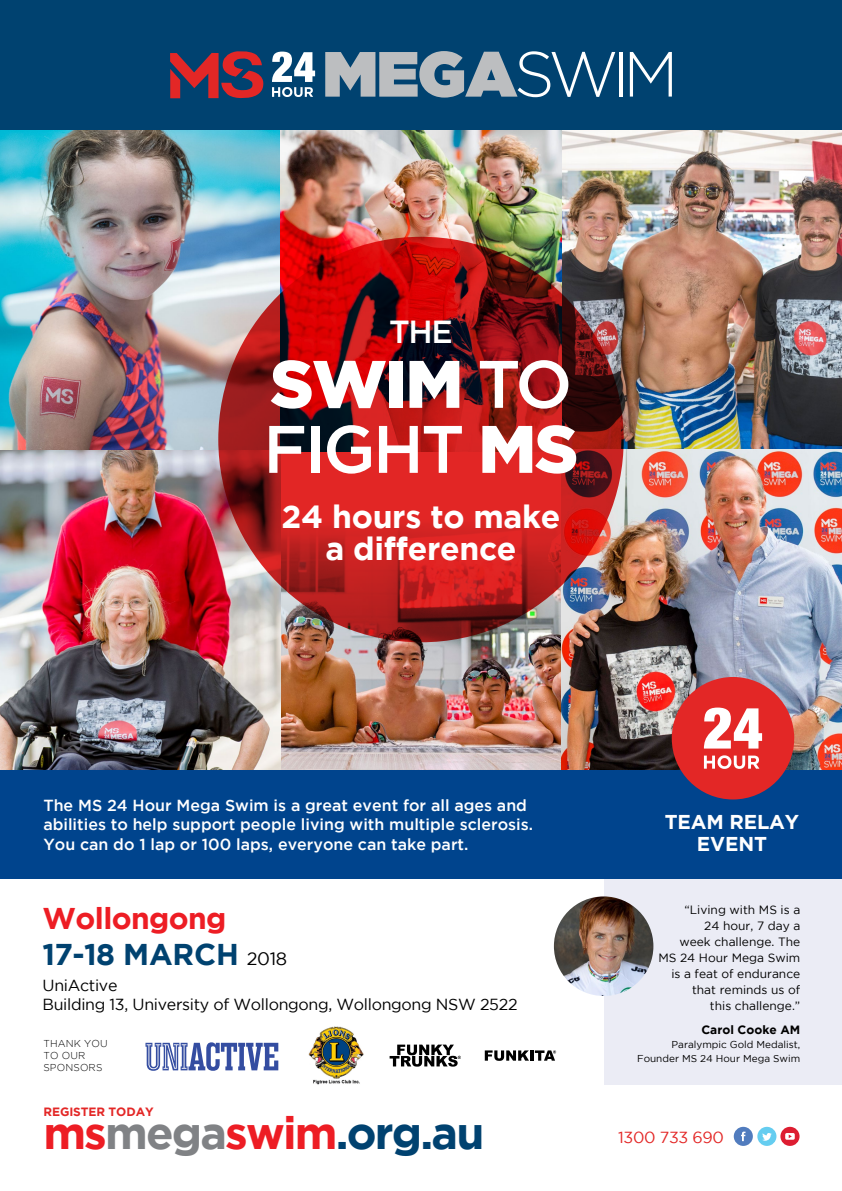
<style>
.page{position:relative;width:842px;height:1191px;background:#fff}
.page>*{position:absolute;margin:0;border:0;box-sizing:border-box;transform-origin:0 0}
.t1{font:500 67px/65px "Gotham";letter-spacing:-.04em;color:#fff}
.t2{font:700 45px "Gotham";letter-spacing:-.04em;color:#004270}
.t3{font:700 32px/32.4px "Gotham";letter-spacing:-.01em;color:#fff;text-align:center}
.t4{font:500 32px "Gotham";color:#fff}
.t5{font:700 30px/36px "Gotham";letter-spacing:-.02em;color:#ed1d24}
.t6{font:700 20px/22px "Gotham";letter-spacing:-.005em;color:#fff;text-align:center}
.t7{font:500 16px/19.6px "Gotham";color:#fff}
.t8{font:16px/19.6px "Gotham";letter-spacing:-.02em;color:#000}
.t9{font:16px "Gotham";letter-spacing:-.02em;color:#e32726}
.t10{font:12px/16px "Gotham";color:#000;text-align:right}
.t11{font:700 12px "Gotham";letter-spacing:-.005em;color:#e32726}
.t12{font:700 12px "Gotham";color:#000}
.t13{font:10px/14px "Gotham";color:#000;text-align:right}
.t14{font:300 10px/12px "Gotham";letter-spacing:.015em;color:#000}
.s1{font-weight:900}
.s2{color:#004270}
.s3{font-weight:400;font-size:18px;color:#000}
.s4{color:#ed1d24}
.s5{color:#808285}
</style>
<div class="page">
<img style="left:0;top:130px;width:842px;height:640px">
<div style="left:0;top:770px;width:842px;height:109px;background:#00448d"></div>
<div style="left:757px;top:1126px;width:19px;height:19px;background:#65cdf0;border-radius:50%"></div>
<svg style="left:762px;top:1133px;width:10px;height:7px"></svg>
<div style="left:734px;top:1126px;width:19px;height:19px;background:#517cbe;border-radius:50%"></div>
<svg style="left:741px;top:1131px;width:5px;height:10px"></svg>
<svg style="left:780px;top:1126px;width:19px;height:19px"></svg>
<svg style="left:785px;top:1133px;width:10px;height:6px"></svg>
<div style="left:0;top:0;width:842px;height:130px;background:#004270"></div>
<svg style="left:170px;top:51px;width:94px;height:48px"></svg>
<svg style="left:272px;top:52px;width:43px;height:45px"></svg>
<svg style="left:325px;top:51px;width:290px;height:47px"></svg>
<hr style="left:619px;top:52px;width:3px;height:45px;background:#fff">
<svg style="left:630px;top:52px;width:42px;height:45px"></svg>
<div style="left:672px;top:677px;width:122px;height:122px;background:#e32726;border-radius:50%"></div>
<svg style="left:704px;top:755px;width:55px;height:14px"></svg>
<svg style="left:704px;top:707px;width:58px;height:41px"></svg>
<div style="left:604px;top:879px;width:238px;height:205px;background:#ebecf5"></div>
<img style="left:554px;top:896px;width:99px;height:100px;border-radius:50px">
<svg style="left:218px;top:237px;width:406px;height:405px;background:#a41718"></svg>
<svg style="left:390px;top:1044px;width:71px;height:22px"></svg>
<svg style="left:485px;top:1050px;width:71px;height:10px"></svg>
<svg style="left:145px;top:1042px;width:133px;height:28px"></svg>
<img style="left:308px;top:1026px;width:56px;height:59px">
<h3 class="t4" style="left:389px;top:310px;width:65px">THE</h3>
<h1 class="t1" style="left:263px;top:351px;width:317px"><span class="s1">SWIM</span> TO<br>FIGHT <span class="s1">MS</span></h1>
<h3 class="t3" style="left:281px;top:499px;width:280px">24 hours to make a difference</h3>
<p class="t7" style="left:43px;top:795px;width:491px">The MS 24 Hour Mega Swim is a great event for all ages and abilities to help support people living with multiple sclerosis.<br>You can do 1 lap or 100 laps, everyone can take part.</p>
<h3 class="t5" style="left:43px;top:900px;width:246px">Wollongong<br><span class="s2">17-18 MARCH</span> <span class="s3">2018</span></h3>
<p class="t8" style="left:43px;top:975px;width:477px">UniActive<br>Building 13, University of Wollongong, Wollongong NSW 2522</p>
<p class="t14" style="left:43px;top:1037px;width:66px">THANK YOU<br>TO OUR<br>SPONSORS</p>
<p class="t11" style="left:43px;top:1104px;width:112px">REGISTER TODAY</p>
<h2 class="t2" style="left:43px;top:1107px;width:443px"><span class="s4">ms</span><span class="s5">mega</span><span class="s4">swim</span>.org.au</h2>
<p class="t6" style="left:665px;top:810px;width:136px">TEAM RELAY<br>EVENT</p>
<p class="t10" style="left:658px;top:902px;width:143px">“Living with MS is a<br>24 hour, 7 day a<br>week challenge. The<br>MS 24 Hour Mega Swim is a feat of endurance that reminds us of<br>this challenge.”</p>
<p class="t12" style="left:701px;top:1022px;width:100px">Carol Cooke AM</p>
<p class="t13" style="left:637px;top:1037px;width:165px">Paralympic Gold Medalist,<br>Founder MS 24 Hour Mega Swim</p>
<p class="t9" style="left:618px;top:1128px;width:107px">1300 733 690</p>
</div>
